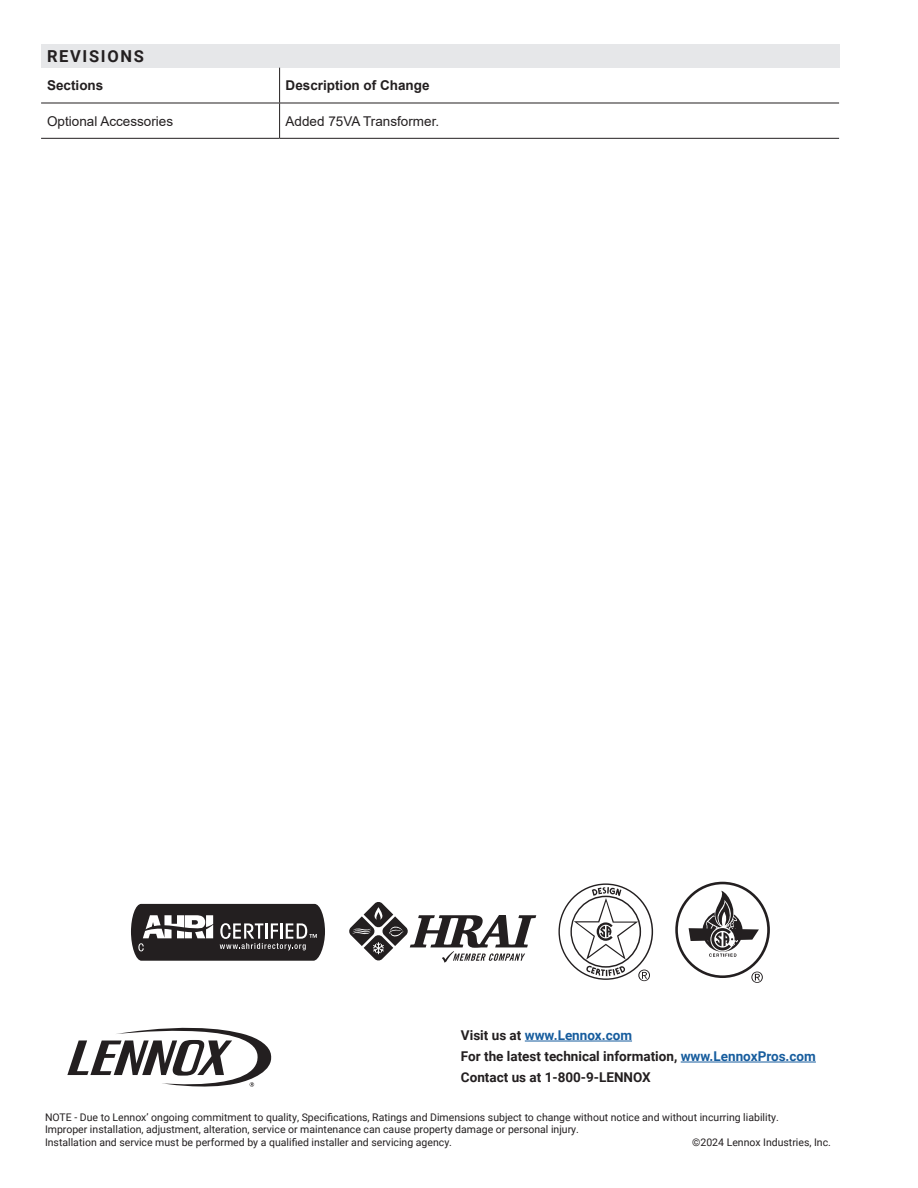
<style>
.page{position:relative;width:918px;height:1188px;background:#fff}
.page>*{position:absolute;margin:0;border:0;box-sizing:border-box;transform-origin:0 0}
.Roboto_Head_11_-_NO_TOC_LEFT{font:700 16.5px "Roboto";letter-spacing:.1em;color:#231f20}
.Roboto_Contact{font:700 13.5px/21px "Roboto";color:#231f20}
.Arial_Data_Cell_Left{font:13.5px "Arial";color:#231f20}
.Arial_Head_Cell_Left{font:700 13.5px "Arial";color:#231f20}
.Roboto_Disclaimer{font:10.5px/12.6px "Roboto";color:#231f20}
.s1{color:#175d9e}
</style>
<div class="page">
<svg style="left:67px;top:1027px;width:205px;height:60px"></svg>
<svg style="left:558px;top:883px;width:95px;height:98px"></svg>
<svg style="left:675px;top:882px;width:95px;height:101px"></svg>
<svg style="left:131px;top:903px;width:194px;height:58px"></svg>
<svg style="left:349px;top:902px;width:187px;height:61px"></svg>
<hr style="left:525px;top:1041px;width:107px;height:1px;background:#175d9e">
<hr style="left:681px;top:1062px;width:135px;height:1px;background:#175d9e">
<div style="left:41px;top:44px;width:798px;height:24px;background:#e6e7e9"></div>
<hr style="left:279px;top:68px;width:1px;height:35px;background:#231f20">
<hr style="left:41px;top:103px;width:239px;height:1px;background:#231f20">
<hr style="left:280px;top:103px;width:559px;height:1px;background:#231f20">
<hr style="left:279px;top:103px;width:1px;height:35px;background:#231f20">
<hr style="left:41px;top:138px;width:239px;height:1px;background:#231f20">
<hr style="left:280px;top:138px;width:559px;height:1px;background:#231f20">
<p class="Roboto_Head_11_-_NO_TOC_LEFT" style="left:47px;top:44px;width:98px">REVISIONS</p>
<p class="Arial_Head_Cell_Left" style="left:47px;top:76px;width:58px">Sections</p>
<p class="Arial_Head_Cell_Left" style="left:286px;top:76px;width:146px">Description of Change</p>
<p class="Arial_Data_Cell_Left" style="left:47px;top:112px;width:128px">Optional Accessories</p>
<p class="Arial_Data_Cell_Left" style="left:286px;top:112px;width:155px">Added 75VA Transformer.</p>
<p class="Roboto_Contact" style="left:461px;top:1024px;width:356px">Visit us at <span class="s1">www.Lennox.com<br></span>For the latest technical information, <span class="s1">www.LennoxPros.com<br></span>Contact us at 1-800-9-LENNOX</p>
<p class="Roboto_Disclaimer" style="left:45px;top:1110px;width:735px">NOTE - Due to Lennox’ ongoing commitment to quality, Specifications, Ratings and Dimensions subject to change without notice and without incurring liability.<br>Improper installation, adjustment, alteration, service or maintenance can cause property damage or personal injury.<br>Installation and service must be performed by a qualified installer and servicing agency.</p>
<p class="Roboto_Disclaimer" style="left:692px;top:1136px;width:140px">©2024 Lennox Industries, Inc.</p>
</div>
